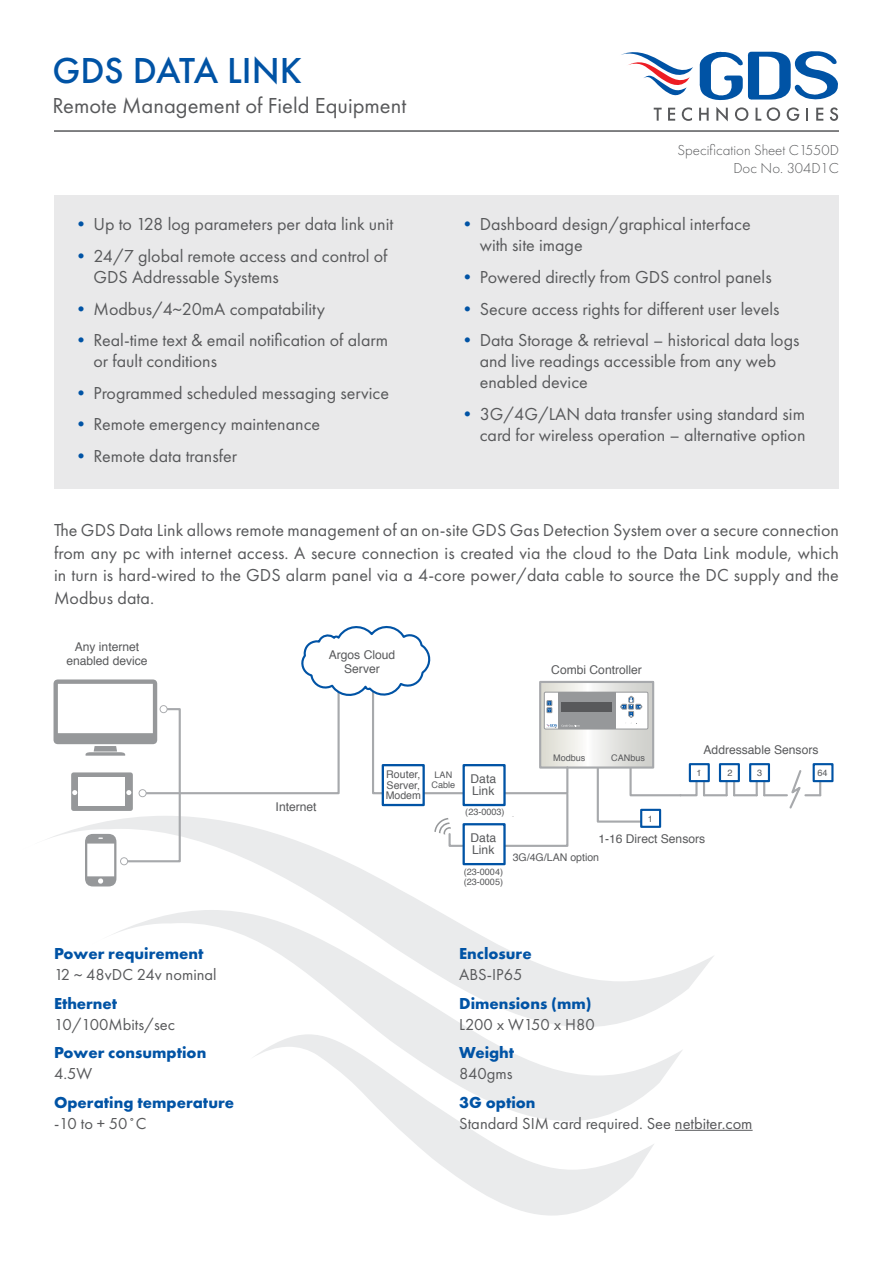
<style>
.page{position:relative;width:893px;height:1263px;background:#fff}
.page>*{position:absolute;margin:0;border:0;box-sizing:border-box;transform-origin:0 0}
.t1{font:500 37.5px "Futura PT";color:#0053a5}
.t2{font:22.5px "Futura PT";color:#58595b}
.t3{font:18px/21px "Futura PT";color:#58595b}
.t4{font:16.5px "Futura PT";color:#58595b}
.t5{font:700 16.5px "Futura PT";color:#0053a5}
.t6{font:300 15px/18px "Futura PT";color:#58595b;text-align:right}
.t7{font:12.15px/13.6px "Helvetica";color:#58595b;text-align:center}
.t8{font:10.65px/10.6px "Helvetica";color:#58595b;text-align:justify}
.t9{font:9px/10.6px "Helvetica";color:#58595b;text-align:center}
.s1{color:#0053a5}
</style>
<div class="page">
<div style="left:54px;top:196px;width:785px;height:293px;background:#e9e9ea"></div>
<svg style="left:48px;top:824px;width:666px;height:169px"></svg>
<svg style="left:93px;top:910px;width:590px;height:176px"></svg>
<svg style="left:250px;top:1034px;width:405px;height:181px"></svg>
<svg style="left:621px;top:52px;width:72px;height:44px"></svg>
<svg style="left:654px;top:108px;width:8px;height:13px"></svg>
<svg style="left:668px;top:108px;width:7px;height:13px"></svg>
<svg style="left:682px;top:107px;width:10px;height:14px"></svg>
<svg style="left:699px;top:51px;width:139px;height:70px"></svg>
<hr style="left:54px;top:130px;width:785px;height:2px;background:#58595b">
<hr style="left:675px;top:1130px;width:78px;height:1px;background:#58595b">
<svg style="left:756px;top:782px;width:9px;height:13px"></svg>
<hr style="left:734px;top:794px;width:23px;height:2px;background:#a7a9ac">
<hr style="left:764px;top:794px;width:23px;height:2px;background:#a7a9ac">
<svg style="left:580px;top:684px;width:71px;height:82px"></svg>
<div style="left:539px;top:681px;width:115px;height:88px;border:2px solid #a7a9ac"></div>
<div style="left:689px;top:763px;width:21px;height:19px;border:2px solid #0053a5"></div>
<svg style="left:733px;top:782px;width:2px;height:13px"></svg>
<hr style="left:725px;top:781px;width:3px;height:14px;background:#a7a9ac">
<div style="left:719px;top:763px;width:21px;height:19px;border:2px solid #0053a5"></div>
<div style="left:749px;top:763px;width:21px;height:19px;border:2px solid #0053a5"></div>
<hr style="left:704px;top:794px;width:23px;height:2px;background:#a7a9ac">
<svg style="left:789px;top:768px;width:32px;height:41px"></svg>
<div style="left:813px;top:763px;width:20px;height:19px;border:2px solid #0053a5"></div>
<svg style="left:596px;top:762px;width:109px;height:62px"></svg>
<div style="left:641px;top:810px;width:19px;height:17px;background:#fff"></div>
<div style="left:640px;top:809px;width:21px;height:19px;border:2px solid #0053a5"></div>
<div style="left:544px;top:692px;width:104px;height:37px;background:#fff"></div>
<div style="left:544px;top:692px;width:104px;height:37px;border:1px solid #96989a"></div>
<div style="left:558px;top:692px;width:58px;height:37px;background:#96989a"></div>
<div style="left:561px;top:702px;width:51px;height:9px;background:#58595b"></div>
<svg style="left:620px;top:696px;width:22px;height:28px"></svg>
<svg style="left:54px;top:626px;width:526px;height:260px"></svg>
<h1 class="t1" style="left:52px;top:48px;width:251px">GDS DATA LINK</h1>
<p class="t2" style="left:52px;top:92px;width:355px">Remote Management of Field Equipment</p>
<p class="t3" style="left:72px;top:214px;width:323px"><span class="s1">•</span> Up to 128 log parameters per data link unit</p>
<p class="t3" style="left:93px;top:245px;width:296px;text-indent:-21px"><span class="s1">•</span> 24/7 global remote access and control of<br>GDS Addressable Systems</p>
<p class="t3" style="left:72px;top:298px;width:254px"><span class="s1">•</span> Modbus/4~20mA compatability</p>
<p class="t3" style="left:93px;top:330px;width:296px;text-indent:-21px"><span class="s1">•</span> Real-time text &amp; email notification of alarm or fault conditions</p>
<p class="t3" style="left:72px;top:382px;width:318px"><span class="s1">•</span> Programmed scheduled messaging service</p>
<p class="t3" style="left:72px;top:414px;width:249px"><span class="s1">•</span> Remote emergency maintenance</p>
<p class="t3" style="left:72px;top:445px;width:166px"><span class="s1">•</span> Remote data transfer</p>
<p class="t6" style="left:677px;top:141px;width:163px">Specification Sheet C1550D<br>Doc No. 304D1C</p>
<p class="t3" style="left:480px;top:214px;width:272px;text-indent:-21px"><span class="s1">•</span> Dashboard design/graphical interface with site image</p>
<p class="t3" style="left:458px;top:266px;width:315px"><span class="s1">•</span> Powered directly from GDS control panels</p>
<p class="t3" style="left:458px;top:298px;width:323px"><span class="s1">•</span> Secure access rights for different user levels</p>
<p class="t3" style="left:480px;top:330px;width:321px;text-indent:-21px"><span class="s1">•</span> Data Storage &amp; retrieval – historical data logs and live readings accessible from any web enabled device</p>
<p class="t3" style="left:458px;top:403px;width:349px;line-height:21.6px;text-align:right"><span class="s1">•</span> 3G/4G/LAN data transfer using standard sim card for wireless operation – alternative option</p>
<p class="t3" style="left:54px;top:519px;width:787px;line-height:22.5px;text-align:justify">The GDS Data Link allows remote management of an on-site GDS Gas Detection System over a secure connection from any pc with internet access. A secure connection is created via the cloud to the Data Link module, which in turn is hard-wired to the GDS alarm panel via a 4-core power/data cable to source the DC supply and the Modbus data.</p>
<p class="t7" style="left:66px;top:641px;width:83px">Any internet enabled device</p>
<p class="t5" style="left:54px;top:943px;width:151px">Power requirement</p>
<p class="t4" style="left:54px;top:965px;width:164px">12 ~ 48vDC 24v nominal</p>
<p class="t5" style="left:54px;top:992px;width:65px">Ethernet</p>
<p class="t4" style="left:54px;top:1014px;width:122px">10/100Mbits/sec</p>
<p class="t5" style="left:54px;top:1042px;width:154px">Power consumption</p>
<p class="t4" style="left:54px;top:1064px;width:40px">4.5W</p>
<p class="t5" style="left:54px;top:1091px;width:182px">Operating temperature</p>
<p class="t4" style="left:54px;top:1113px;width:94px">-10 to + 50˚C</p>
<p class="t7" style="left:329px;top:648px;width:68px">Argos Cloud<br>Server</p>
<p class="t7" style="left:551px;top:663px;width:92px">Combi Controller</p>
<p class="t7" style="left:276px;top:800px;width:42px">Internet</p>
<p class="t8" style="left:386px;top:769px;width:37px">Router, Server, Modem</p>
<p class="t9" style="left:432px;top:769px;width:25px">LAN<br>Cable</p>
<p class="t7" style="left:471px;top:773px;width:27px;line-height:12.1px;text-align:left">Data<br>Link</p>
<p class="t7" style="left:471px;top:832px;width:27px;line-height:12.1px;text-align:left">Data<br>Link</p>
<p class="t9" style="left:465px;top:807px;width:41px">(23-0003)</p>
<p class="t9" style="left:464px;top:867px;width:41px;text-align:left">(23-0004) (23-0005)</p>
<p class="t9" style="left:553px;top:753px;width:34px">Modbus</p>
<p class="t9" style="left:611px;top:753px;width:35px">CANbus</p>
<p class="t9" style="left:648px;top:814px;width:7px">1</p>
<p class="t7" style="left:703px;top:743px;width:116px">Addressable Sensors</p>
<p class="t9" style="left:696px;top:768px;width:7px">1</p>
<p class="t9" style="left:727px;top:768px;width:7px">2</p>
<p class="t9" style="left:757px;top:768px;width:7px">3</p>
<p class="t9" style="left:818px;top:768px;width:12px">64</p>
<p class="t7" style="left:598px;top:832px;width:108px">1-16 Direct Sensors</p>
<p class="t8" style="left:513px;top:852px;width:88px">3G/4G/LAN option</p>
<p class="t5" style="left:459px;top:943px;width:74px">Enclosure</p>
<p class="t4" style="left:459px;top:965px;width:65px">ABS-IP65</p>
<p class="t5" style="left:459px;top:992px;width:134px">Dimensions (mm)</p>
<p class="t4" style="left:459px;top:1014px;width:137px">L200 x W150 x H80</p>
<p class="t5" style="left:459px;top:1042px;width:57px">Weight</p>
<p class="t4" style="left:459px;top:1064px;width:55px">840gms</p>
<p class="t5" style="left:459px;top:1091px;width:78px">3G option</p>
<p class="t4" style="left:459px;top:1113px;width:295px">Standard SIM card required. See netbiter.com</p>
</div>
